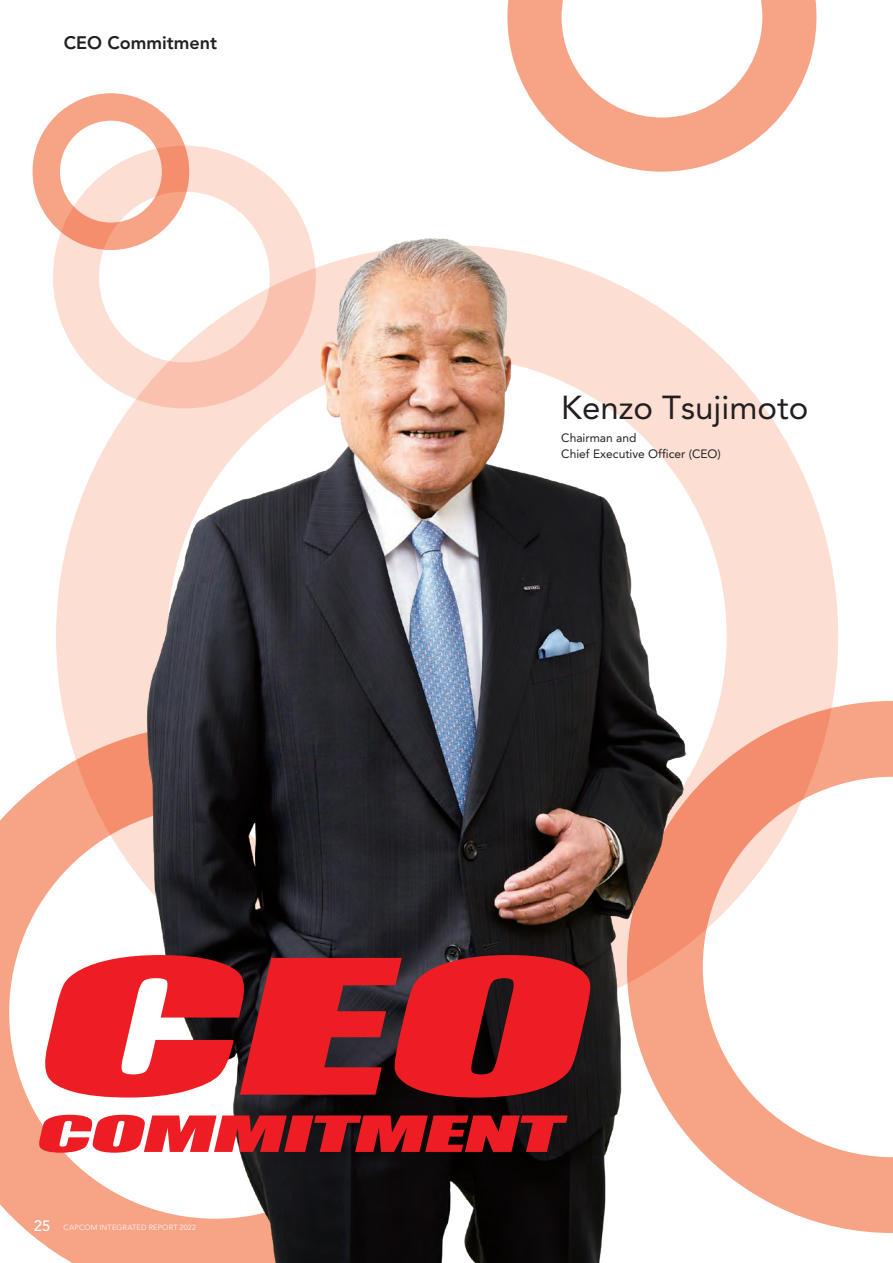
<style>
.page{position:relative;width:893px;height:1263px;background:#fff}
.page>*{position:absolute;margin:0;border:0;box-sizing:border-box;transform-origin:0 0}
.t1{font:italic 172.95px "Impact";color:#ee1d23;scale:2.2 1}
.t2{font:italic 46.05px "Impact";color:#ee1d23;scale:2.2 1}
.t3{font:33px "Avenir LT Std";color:#231f20}
.t4{font:800 18px "Avenir LT Std";color:#231f20}
.t5{font:12px/16.5px "Avenir LT Std";color:#231f20}
.t6{font:300 7.5px "Avenir LT Std";letter-spacing:.025em;color:#fff}
.s1{font-weight:500;font-size:15px}
</style>
<div class="page">
<svg style="left:507px;top:0;width:309px;height:30px"></svg>
<svg style="left:0;top:788px;width:34px;height:449px;fill:#f7a385"></svg>
<svg style="left:866px;top:701px;width:27px;height:532px"></svg>
<img style="left:34px;top:30px;width:832px;height:1233px">
<h3 class="t4" style="left:64px;top:32px;width:155px">CEO Commitment</h3>
<h3 class="t3" style="left:561px;top:388px;width:249px">Kenzo Tsujimoto</h3>
<p class="t5" style="left:561px;top:429px;width:161px">Chairman and<br>Chief Executive Officer (CEO)</p>
<h1 class="t1" style="left:23px;top:893px;width:282px">CEO</h1>
<h2 class="t2" style="left:33px;top:1098px;width:248px">COMMITMENT</h2>
<p class="t6" style="left:34px;top:1223px;width:163px"><span class="s1">25</span> CAPCOM INTEGRATED REPORT 2022</p>
</div>
